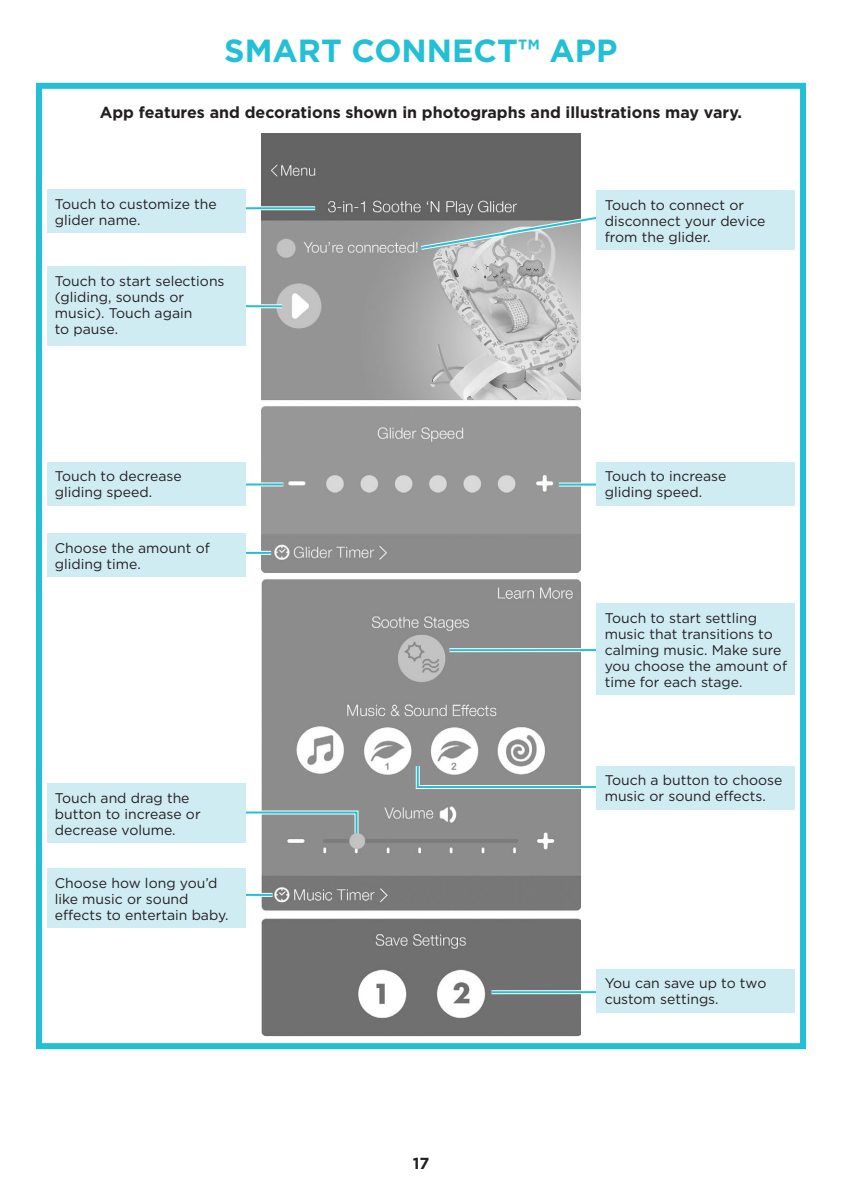
<style>
.page{position:relative;width:842px;height:1191px;background:#fff}
.page>*{position:absolute;margin:0;border:0;box-sizing:border-box;transform-origin:0 0}
.t1{font:700 32px "Gotham";color:#23bfd5}
.t2{font:700 16px "Gotham";color:#231f20}
.t3{font:14px/16px "Gotham";color:#231f20}
</style>
<div class="page">
<img style="left:261px;top:133px;width:320px;height:904px">
<svg style="left:245px;top:206px;width:70px;height:4px"></svg>
<hr style="left:220px;top:207px;width:95px;height:2px;background:#23bfd5">
<svg style="left:245px;top:304px;width:37px;height:4px"></svg>
<hr style="left:235px;top:305px;width:47px;height:2px;background:#23bfd5">
<svg style="left:245px;top:482px;width:38px;height:5px"></svg>
<hr style="left:148px;top:483px;width:135px;height:3px;background:#23bfd5">
<svg style="left:559px;top:482px;width:38px;height:5px"></svg>
<hr style="left:559px;top:483px;width:135px;height:3px;background:#23bfd5">
<svg style="left:449px;top:648px;width:148px;height:4px"></svg>
<hr style="left:449px;top:649px;width:164px;height:2px;background:#23bfd5">
<svg style="left:491px;top:990px;width:106px;height:4px"></svg>
<hr style="left:491px;top:991px;width:164px;height:2px;background:#23bfd5">
<svg style="left:245px;top:551px;width:26px;height:4px"></svg>
<hr style="left:136px;top:552px;width:135px;height:2px;background:#23bfd5">
<svg style="left:245px;top:893px;width:27px;height:4px"></svg>
<hr style="left:137px;top:894px;width:135px;height:2px;background:#23bfd5">
<svg style="left:417px;top:208px;width:180px;height:45px;background:#a2a9aa"></svg>
<div style="left:36px;top:83px;width:770px;height:966px;border:6px solid #23bfd5"></div>
<div style="left:47px;top:189px;width:198px;height:44px;background:#cfecf3"></div>
<div style="left:597px;top:191px;width:198px;height:59px;background:#cfecf3"></div>
<div style="left:597px;top:462px;width:198px;height:43px;background:#cfecf3"></div>
<div style="left:597px;top:603px;width:198px;height:92px;background:#cfecf3"></div>
<div style="left:597px;top:969px;width:198px;height:43px;background:#cfecf3"></div>
<div style="left:47px;top:266px;width:198px;height:80px;background:#cfecf3"></div>
<div style="left:47px;top:462px;width:198px;height:43px;background:#cfecf3"></div>
<div style="left:47px;top:534px;width:198px;height:43px;background:#cfecf3"></div>
<svg style="left:414px;top:762px;width:183px;height:29px"></svg>
<svg style="left:245px;top:808px;width:115px;height:29px;background:#9ba7a9"></svg>
<div style="left:47px;top:783px;width:198px;height:60px;background:#cfecf3"></div>
<div style="left:47px;top:868px;width:198px;height:60px;background:#cfecf3"></div>
<div style="left:597px;top:766px;width:198px;height:43px;background:#cfecf3"></div>
<h1 class="t1" style="left:224px;top:29px;width:395px">SMART CONNECT™ APP</h1>
<p class="t2" style="left:100px;top:102px;width:644px">App features and decorations shown in photographs and illustrations may vary.</p>
<p class="t3" style="left:55px;top:195px;width:163px">Touch to customize the glider name.</p>
<p class="t3" style="left:605px;top:197px;width:162px">Touch to connect or disconnect your device from the glider.</p>
<p class="t3" style="left:55px;top:272px;width:171px">Touch to start selections (gliding, sounds or music). Touch again<br>to pause.</p>
<p class="t3" style="left:55px;top:468px;width:129px">Touch to decrease gliding speed.</p>
<p class="t3" style="left:55px;top:539px;width:157px">Choose the amount of gliding time.</p>
<p class="t3" style="left:55px;top:789px;width:147px">Touch and drag the button to increase or decrease volume.</p>
<p class="t3" style="left:55px;top:874px;width:175px">Choose how long you’d like music or sound effects to entertain baby.</p>
<p class="t2" style="left:413px;top:1152px;width:18px">17</p>
<p class="t3" style="left:605px;top:468px;width:123px">Touch to increase gliding speed.</p>
<p class="t3" style="left:605px;top:609px;width:184px">Touch to start settling music that transitions to calming music. Make sure you choose the amount of time for each stage.</p>
<p class="t3" style="left:605px;top:772px;width:179px">Touch a button to choose music or sound effects.</p>
<p class="t3" style="left:605px;top:975px;width:163px">You can save up to two custom settings.</p>
</div>
